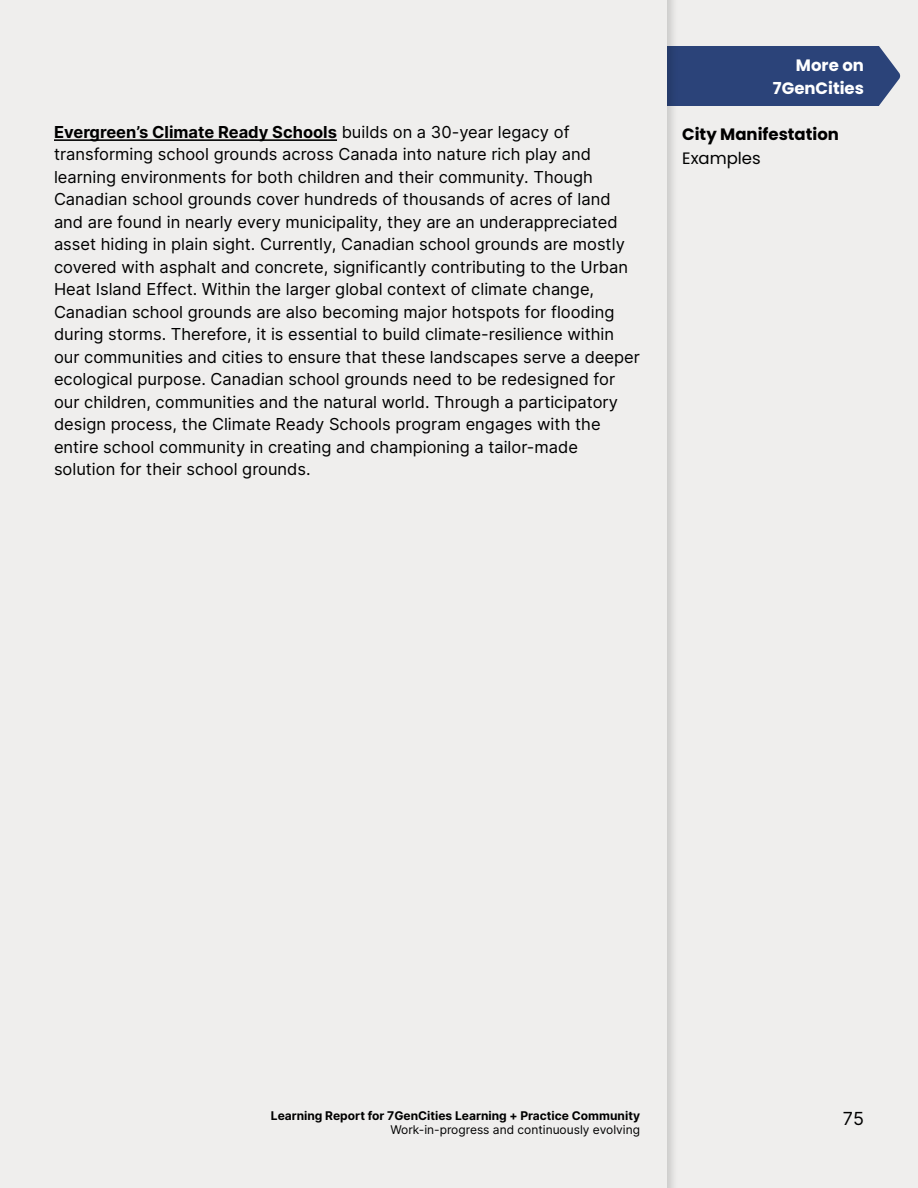
<style>
.page{position:relative;width:918px;height:1188px;background:#efeeed}
.page>*{position:absolute;margin:0;border:0;box-sizing:border-box;transform-origin:0 0}
.t1{font:18px "Inter";color:#000}
.t2{font:16.5px/22.5px "Inter";color:#000}
.t3{font:700 16.5px "Poppins";color:#000}
.t4{font:700 16.5px/22.5px "Poppins";color:#fff;text-align:right}
.t5{font:16.5px "Poppins";color:#000}
.t6{font:700 12px "Inter";color:#000}
.t7{font:12px "Inter";color:#000}
.s1{font-weight:700}
</style>
<div class="page">
<div style="left:667px;top:46px;width:212px;height:60px;background:#2b4379"></div>
<svg style="left:879px;top:46px;width:21px;height:60px"></svg>
<hr style="left:54px;top:139px;width:283px;height:2px;background:#000">
<p class="t2" style="left:54px;top:120px;width:588px"><span class="s1">Evergreen’s Climate Ready Schools</span> builds on a 30-year legacy of transforming school grounds across Canada into nature rich play and learning environments for both children and their community. Though Canadian school grounds cover hundreds of thousands of acres of land and are found in nearly every municipality, they are an underappreciated asset hiding in plain sight. Currently, Canadian school grounds are mostly covered with asphalt and concrete, significantly contributing to the Urban Heat Island Effect. Within the larger global context of climate change, Canadian school grounds are also becoming major hotspots for flooding during storms. Therefore, it is essential to build climate-resilience within our communities and cities to ensure that these landscapes serve a deeper ecological purpose. Canadian school grounds need to be redesigned for our children, communities and the natural world. Through a participatory design process, the Climate Ready Schools program engages with the entire school community in creating and championing a tailor-made solution for their school grounds.</p>
<p class="t4" style="left:773px;top:54px;width:93px">More on<br>7GenCities</p>
<p class="t3" style="left:682px;top:125px;width:158px">City Manifestation</p>
<p class="t5" style="left:682px;top:149px;width:80px">Examples</p>
<p class="t6" style="left:271px;top:1107px;width:371px">Learning Report for 7GenCities Learning + Practice Community</p>
<p class="t7" style="left:390px;top:1121px;width:251px">Work-in-progress and continuously evolving</p>
<p class="t1" style="left:843px;top:1106px;width:23px">75</p>
</div>
